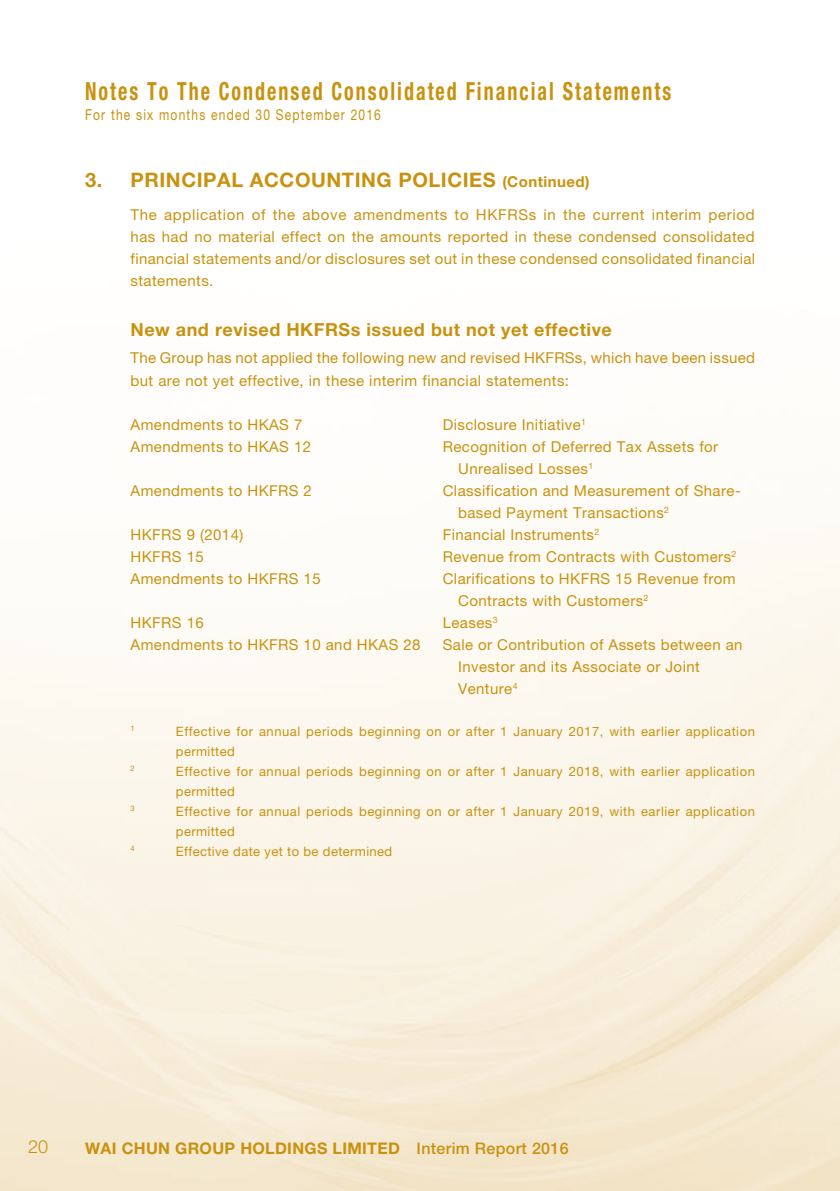
<style>
.page{position:relative;width:840px;height:1191px;background:#fff}
.page>*{position:absolute;margin:0;border:0;box-sizing:border-box;transform-origin:0 0}
.t1{font:700 condensed 25px "Helvetica Neue LT Std";letter-spacing:.1em;color:#c9920e;scale:.8 1}
._01_Heading_1{font:700 20px "Helvetica Neue LT Std";letter-spacing:.03em;color:#c9920e}
._02_Heading_2{font:700 18px "Helvetica Neue LT Std";letter-spacing:.03em;color:#c9920e}
.t2{font:300 18px "Helvetica Neue LT Std";color:#c9920e}
.t3{font:700 16px "Helvetica Neue LT Std";letter-spacing:.02em;color:#c9920e}
._50_Table_Body{font:15px "Helvetica Neue LT Std";letter-spacing:.03em;color:#c9920e}
._00_Body_text{font:15px/22px "Helvetica Neue LT Std";letter-spacing:.025em;color:#c9920e;text-align:justify}
._00_Body_text-2{font:15px "Helvetica Neue LT Std";letter-spacing:.1em;color:#c9920e;scale:.8 1}
._10_Notes_text{font:13px/20px "Helvetica Neue LT Std";letter-spacing:.04em;color:#c9920e}
._10_Notes_text-2{font:7.6px "Helvetica Neue LT Std";color:#c9920e}
.s1{font-size:15px}
.s2{font-weight:500}
</style>
<div class="page">
<h1 class="t1" style="left:85px;top:76px;width:733px">Notes To The Condensed Consolidated Financial Statements</h1>
<p class="_00_Body_text-2" style="left:85px;top:106px;width:371px">For the six months ended 30 September 2016</p>
<p class="_01_Heading_1" style="left:85px;top:167px;width:505px">3. PRINCIPAL ACCOUNTING POLICIES <span class="s1">(Continued)</span></p>
<p class="_00_Body_text" style="left:130px;top:203px;width:626px">The application of the above amendments to HKFRSs in the current interim period has had no material effect on the amounts reported in these condensed consolidated financial statements and/or disclosures set out in these condensed consolidated financial statements.</p>
<p class="_02_Heading_2" style="left:130px;top:318px;width:482px">New and revised HKFRSs issued but not yet effective</p>
<p class="_00_Body_text" style="left:130px;top:347px;width:625px">The Group has not applied the following new and revised HKFRSs, which have been issued but are not yet effective, in these interim financial statements:</p>
<p class="_50_Table_Body" style="left:130px;top:415px;width:173px">Amendments to HKAS 7</p>
<p class="_50_Table_Body" style="left:442px;top:415px;width:145px">Disclosure Initiative<sup>1</sup></p>
<p class="_50_Table_Body" style="left:130px;top:437px;width:182px">Amendments to HKAS 12</p>
<p class="_50_Table_Body" style="left:442px;top:437px;width:277px">Recognition of Deferred Tax Assets for</p>
<p class="_50_Table_Body" style="left:458px;top:459px;width:137px">Unrealised Losses<sup>1</sup></p>
<p class="_50_Table_Body" style="left:130px;top:481px;width:183px">Amendments to HKFRS 2</p>
<p class="_50_Table_Body" style="left:442px;top:481px;width:299px">Classification and Measurement of Share-</p>
<p class="_50_Table_Body" style="left:458px;top:503px;width:212px">based Payment Transactions<sup>2</sup></p>
<p class="_50_Table_Body" style="left:130px;top:525px;width:114px">HKFRS 9 (2014)</p>
<p class="_50_Table_Body" style="left:442px;top:525px;width:158px">Financial Instruments<sup>2</sup></p>
<p class="_50_Table_Body" style="left:130px;top:547px;width:75px">HKFRS 15</p>
<p class="_50_Table_Body" style="left:442px;top:547px;width:295px">Revenue from Contracts with Customers<sup>2</sup></p>
<p class="_50_Table_Body" style="left:130px;top:569px;width:192px">Amendments to HKFRS 15</p>
<p class="_50_Table_Body" style="left:442px;top:569px;width:294px">Clarifications to HKFRS 15 Revenue from</p>
<p class="_50_Table_Body" style="left:458px;top:591px;width:192px">Contracts with Customers<sup>2</sup></p>
<p class="_50_Table_Body" style="left:130px;top:613px;width:75px">HKFRS 16</p>
<p class="_50_Table_Body" style="left:442px;top:613px;width:56px">Leases<sup>3</sup></p>
<p class="_50_Table_Body" style="left:130px;top:635px;width:291px">Amendments to HKFRS 10 and HKAS 28</p>
<p class="_50_Table_Body" style="left:442px;top:635px;width:301px">Sale or Contribution of Assets between an</p>
<p class="_50_Table_Body" style="left:458px;top:657px;width:243px">Investor and its Associate or Joint</p>
<p class="_50_Table_Body" style="left:458px;top:679px;width:61px">Venture<sup>4</sup></p>
<p class="_10_Notes_text-2" style="left:130px;top:724px;width:6px">1</p>
<p class="_10_Notes_text" style="left:176px;top:721px;width:580px">Effective for annual periods beginning on or after 1 January 2017, with earlier application permitted</p>
<p class="_10_Notes_text-2" style="left:130px;top:764px;width:6px">2</p>
<p class="_10_Notes_text" style="left:176px;top:761px;width:580px">Effective for annual periods beginning on or after 1 January 2018, with earlier application permitted</p>
<p class="_10_Notes_text-2" style="left:130px;top:804px;width:6px">3</p>
<p class="_10_Notes_text" style="left:176px;top:801px;width:580px">Effective for annual periods beginning on or after 1 January 2019, with earlier application permitted</p>
<p class="_10_Notes_text-2" style="left:130px;top:844px;width:6px">4</p>
<p class="_10_Notes_text" style="left:176px;top:841px;width:218px">Effective date yet to be determined</p>
<p class="t2" style="left:28px;top:1135px;width:22px">20</p>
<p class="t3" style="left:85px;top:1138px;width:484px">WAI CHUN GROUP HOLDINGS LIMITED <span class="s2">Interim Report 2016</span></p>
</div>
